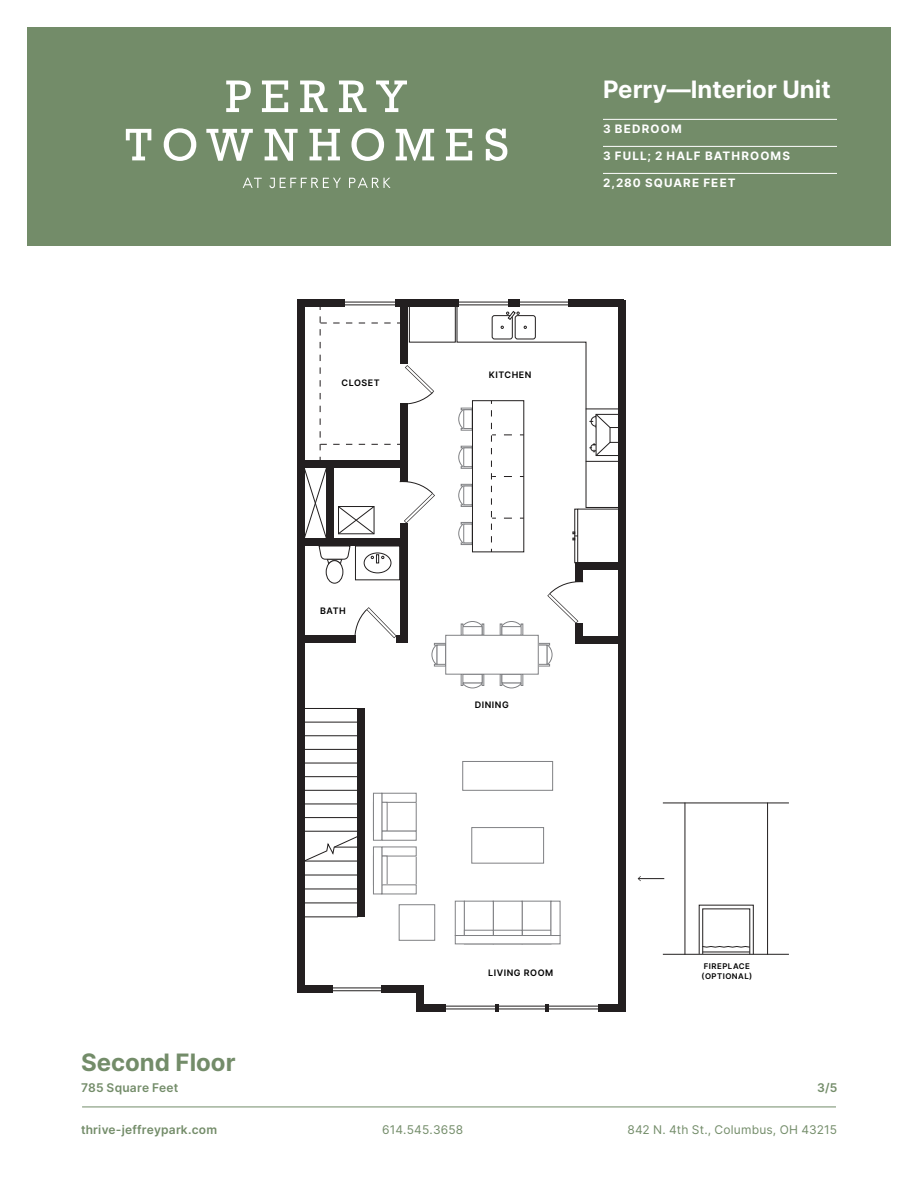
<style>
.page{position:relative;width:918px;height:1188px;background:#fff}
.page>*{position:absolute;margin:0;border:0;box-sizing:border-box;transform-origin:0 0}
.t1{font:700 24px "Inter";color:#fff}
.t2{font:700 24px "Inter";color:#738c69}
.t3{font:12px "Inter";letter-spacing:.015em;color:#738c69}
.t4{font:600 12px "Inter";letter-spacing:.015em;color:#738c69}
.t5{font:700 11.7px "Inter";letter-spacing:.095em;color:#fff}
.t6{font:600 9px "Inter";letter-spacing:.06em;color:#000}
.t7{font:600 7.8px/9.4px "Inter";letter-spacing:.06em;color:#000;text-align:center}
</style>
<div class="page">
<div style="left:27px;top:27px;width:864px;height:218px;background:#738c69"></div>
<svg style="left:349px;top:178px;width:42px;height:10px"></svg>
<svg style="left:269px;top:178px;width:72px;height:10px"></svg>
<svg style="left:243px;top:178px;width:19px;height:10px"></svg>
<svg style="left:226px;top:81px;width:25px;height:31px"></svg>
<svg style="left:262px;top:81px;width:26px;height:31px"></svg>
<svg style="left:300px;top:81px;width:28px;height:31px"></svg>
<svg style="left:339px;top:81px;width:27px;height:31px"></svg>
<svg style="left:376px;top:81px;width:31px;height:31px"></svg>
<svg style="left:126px;top:129px;width:25px;height:31px"></svg>
<svg style="left:164px;top:128px;width:32px;height:33px"></svg>
<svg style="left:206px;top:129px;width:47px;height:32px"></svg>
<svg style="left:265px;top:129px;width:33px;height:32px"></svg>
<svg style="left:310px;top:129px;width:30px;height:31px"></svg>
<svg style="left:351px;top:128px;width:33px;height:33px"></svg>
<svg style="left:396px;top:129px;width:38px;height:32px"></svg>
<svg style="left:446px;top:129px;width:26px;height:31px"></svg>
<svg style="left:486px;top:128px;width:21px;height:33px"></svg>
<hr style="left:82px;top:1107px;width:754px;height:1px;background:#738c69">
<svg style="left:545px;top:1004px;width:4px;height:7px"></svg>
<svg style="left:495px;top:1004px;width:4px;height:7px"></svg>
<div style="left:400px;top:523px;width:7px;height:118px;background:#231f20"></div>
<div style="left:575px;top:562px;width:8px;height:20px;background:#231f20"></div>
<div style="left:575px;top:623px;width:8px;height:21px;background:#231f20"></div>
<div style="left:568px;top:300px;width:56px;height:7px;background:#231f20"></div>
<div style="left:396px;top:300px;width:63px;height:7px;background:#231f20"></div>
<div style="left:508px;top:300px;width:11px;height:7px;background:#231f20"></div>
<div style="left:396px;top:635px;width:11px;height:8px;background:#231f20"></div>
<div style="left:301px;top:635px;width:54px;height:8px;background:#231f20"></div>
<div style="left:575px;top:562px;width:50px;height:8px;background:#231f20"></div>
<div style="left:575px;top:636px;width:50px;height:8px;background:#231f20"></div>
<div style="left:598px;top:1004px;width:27px;height:7px;background:#231f20"></div>
<div style="left:298px;top:986px;width:35px;height:7px;background:#231f20"></div>
<svg style="left:547px;top:581px;width:37px;height:42px"></svg>
<svg style="left:354px;top:607px;width:42px;height:36px"></svg>
<div style="left:574px;top:509px;width:4px;height:54px;border:1px solid #221f1f"></div>
<svg style="left:456px;top:303px;width:162px;height:249px"></svg>
<div style="left:618px;top:300px;width:7px;height:711px;background:#231f20"></div>
<div style="left:297px;top:301px;width:8px;height:692px;background:#231f20"></div>
<hr style="left:446px;top:1009px;width:156px;height:1px;background:#221f1f">
<hr style="left:446px;top:1006px;width:156px;height:1px;background:#221f1f">
<hr style="left:329px;top:990px;width:53px;height:1px;background:#221f1f">
<hr style="left:329px;top:988px;width:53px;height:1px;background:#221f1f">
<hr style="left:518px;top:305px;width:53px;height:1px;background:#221f1f">
<hr style="left:518px;top:302px;width:53px;height:1px;background:#221f1f">
<hr style="left:342px;top:302px;width:58px;height:1px;background:#221f1f">
<hr style="left:457px;top:305px;width:53px;height:1px;background:#221f1f">
<hr style="left:457px;top:302px;width:53px;height:1px;background:#221f1f">
<div style="left:297px;top:300px;width:48px;height:7px;background:#231f20"></div>
<div style="left:357px;top:708px;width:8px;height:209px;background:#231f20"></div>
<hr style="left:304px;top:875px;width:54px;height:1px;background:#221f1f">
<hr style="left:304px;top:831px;width:54px;height:1px;background:#221f1f">
<hr style="left:304px;top:817px;width:54px;height:1px;background:#221f1f">
<hr style="left:304px;top:804px;width:54px;height:1px;background:#221f1f">
<hr style="left:304px;top:790px;width:54px;height:1px;background:#221f1f">
<hr style="left:304px;top:776px;width:54px;height:1px;background:#221f1f">
<hr style="left:304px;top:763px;width:54px;height:1px;background:#221f1f">
<hr style="left:304px;top:749px;width:54px;height:1px;background:#221f1f">
<hr style="left:304px;top:735px;width:54px;height:1px;background:#221f1f">
<hr style="left:304px;top:722px;width:54px;height:1px;background:#221f1f">
<hr style="left:304px;top:708px;width:54px;height:1px;background:#221f1f">
<hr style="left:304px;top:889px;width:54px;height:1px;background:#221f1f">
<hr style="left:304px;top:903px;width:54px;height:1px;background:#221f1f">
<hr style="left:304px;top:917px;width:54px;height:1px;background:#221f1f">
<svg style="left:305px;top:836px;width:52px;height:26px"></svg>
<div style="left:416px;top:986px;width:8px;height:24px;background:#231f20"></div>
<div style="left:381px;top:986px;width:41px;height:7px;background:#231f20"></div>
<div style="left:416px;top:1004px;width:30px;height:7px;background:#231f20"></div>
<div style="left:409px;top:304px;width:47px;height:38px;border:1px solid #221f1f"></div>
<svg style="left:305px;top:304px;width:130px;height:280px"></svg>
<hr style="left:663px;top:803px;width:126px;height:1px;background:#221f1f">
<hr style="left:685px;top:803px;width:1px;height:152px;background:#221f1f">
<hr style="left:767px;top:803px;width:1px;height:152px;background:#221f1f">
<hr style="left:663px;top:954px;width:126px;height:1px;background:#221f1f">
<div style="left:699px;top:905px;width:55px;height:50px;border:1px solid #221f1f"></div>
<div style="left:702px;top:909px;width:48px;height:46px;border:1px solid #221f1f"></div>
<hr style="left:703px;top:952px;width:47px;height:1px;background:#221f1f">
<svg style="left:702px;top:946px;width:48px;height:2px"></svg>
<svg style="left:638px;top:876px;width:26px;height:5px"></svg>
<svg style="left:461px;top:621px;width:23px;height:14px"></svg>
<div style="left:463px;top:627px;width:19px;height:8px;background:#fff"></div>
<div style="left:463px;top:626px;width:19px;height:9px;border:1px solid #808184"></div>
<svg style="left:461px;top:674px;width:23px;height:14px"></svg>
<div style="left:463px;top:674px;width:19px;height:9px;background:#fff"></div>
<div style="left:463px;top:674px;width:19px;height:9px;border:1px solid #808184"></div>
<svg style="left:500px;top:621px;width:23px;height:14px"></svg>
<div style="left:502px;top:627px;width:19px;height:8px;background:#fff"></div>
<div style="left:502px;top:626px;width:19px;height:9px;border:1px solid #808184"></div>
<svg style="left:500px;top:674px;width:23px;height:14px"></svg>
<div style="left:502px;top:674px;width:19px;height:9px;background:#fff"></div>
<div style="left:502px;top:674px;width:19px;height:9px;border:1px solid #808184"></div>
<svg style="left:432px;top:643px;width:14px;height:23px"></svg>
<div style="left:437px;top:645px;width:9px;height:19px;background:#fff"></div>
<div style="left:437px;top:645px;width:9px;height:20px;border:1px solid #808184"></div>
<svg style="left:538px;top:643px;width:14px;height:23px"></svg>
<div style="left:538px;top:645px;width:9px;height:19px;background:#fff"></div>
<div style="left:538px;top:645px;width:9px;height:20px;border:1px solid #808184"></div>
<div style="left:446px;top:635px;width:92px;height:39px;border:1px solid #808184"></div>
<div style="left:373px;top:856px;width:43px;height:29px;border:1px solid #808184"></div>
<div style="left:382px;top:856px;width:5px;height:29px;border:1px solid #808184"></div>
<div style="left:382px;top:885px;width:34px;height:9px;border:1px solid #808184"></div>
<div style="left:373px;top:847px;width:9px;height:47px;background:#fff"></div>
<div style="left:373px;top:847px;width:9px;height:47px;border:1px solid #808184"></div>
<div style="left:373px;top:802px;width:43px;height:29px;border:1px solid #808184"></div>
<div style="left:382px;top:793px;width:34px;height:10px;border:1px solid #808184"></div>
<div style="left:382px;top:802px;width:5px;height:29px;border:1px solid #808184"></div>
<div style="left:382px;top:831px;width:34px;height:9px;border:1px solid #808184"></div>
<div style="left:373px;top:793px;width:9px;height:47px;background:#fff"></div>
<div style="left:373px;top:793px;width:9px;height:47px;border:1px solid #808184"></div>
<div style="left:522px;top:901px;width:29px;height:43px;border:1px solid #808184"></div>
<div style="left:522px;top:930px;width:29px;height:6px;border:1px solid #808184"></div>
<div style="left:493px;top:901px;width:29px;height:43px;border:1px solid #808184"></div>
<div style="left:455px;top:901px;width:10px;height:35px;border:1px solid #808184"></div>
<div style="left:493px;top:930px;width:29px;height:6px;border:1px solid #808184"></div>
<div style="left:464px;top:901px;width:29px;height:43px;border:1px solid #808184"></div>
<div style="left:464px;top:930px;width:29px;height:6px;border:1px solid #808184"></div>
<div style="left:455px;top:936px;width:105px;height:8px;background:#fff"></div>
<div style="left:455px;top:935px;width:105px;height:9px;border:1px solid #808184"></div>
<div style="left:399px;top:905px;width:36px;height:35px;border:1px solid #808184"></div>
<div style="left:472px;top:827px;width:72px;height:36px;border:1px solid #808184"></div>
<div style="left:463px;top:761px;width:90px;height:29px;border:1px solid #808184"></div>
<hr style="left:603px;top:119px;width:234px;height:1px;background:#fff">
<hr style="left:603px;top:146px;width:234px;height:1px;background:#fff">
<hr style="left:603px;top:173px;width:234px;height:1px;background:#fff">
<p class="t6" style="left:342px;top:376px;width:40px">CLOSET</p>
<p class="t6" style="left:320px;top:604px;width:27px">BATH</p>
<p class="t1" style="left:603px;top:72px;width:229px">Perry—Interior Unit</p>
<p class="t5" style="left:603px;top:120px;width:80px">3 BEDROOM</p>
<p class="t5" style="left:603px;top:148px;width:189px">3 FULL; 2 HALF BATHROOMS</p>
<p class="t5" style="left:603px;top:175px;width:134px">2,280 SQUARE FEET</p>
<p class="t6" style="left:489px;top:368px;width:44px">KITCHEN</p>
<p class="t6" style="left:475px;top:698px;width:36px">DINING</p>
<p class="t2" style="left:81px;top:1045px;width:156px">Second Floor</p>
<p class="t4" style="left:81px;top:1079px;width:99px">785 Square Feet</p>
<p class="t4" style="left:81px;top:1121px;width:138px">thrive-jeffreypark.com</p>
<p class="t6" style="left:488px;top:966px;width:67px">LIVING ROOM</p>
<p class="t7" style="left:701px;top:961px;width:52px">FIREPLACE (OPTIONAL)</p>
<p class="t4" style="left:817px;top:1079px;width:22px">3/5</p>
<p class="t3" style="left:382px;top:1121px;width:83px">614.545.3658</p>
<p class="t3" style="left:627px;top:1121px;width:211px">842 N. 4th St., Columbus, OH 43215</p>
</div>
